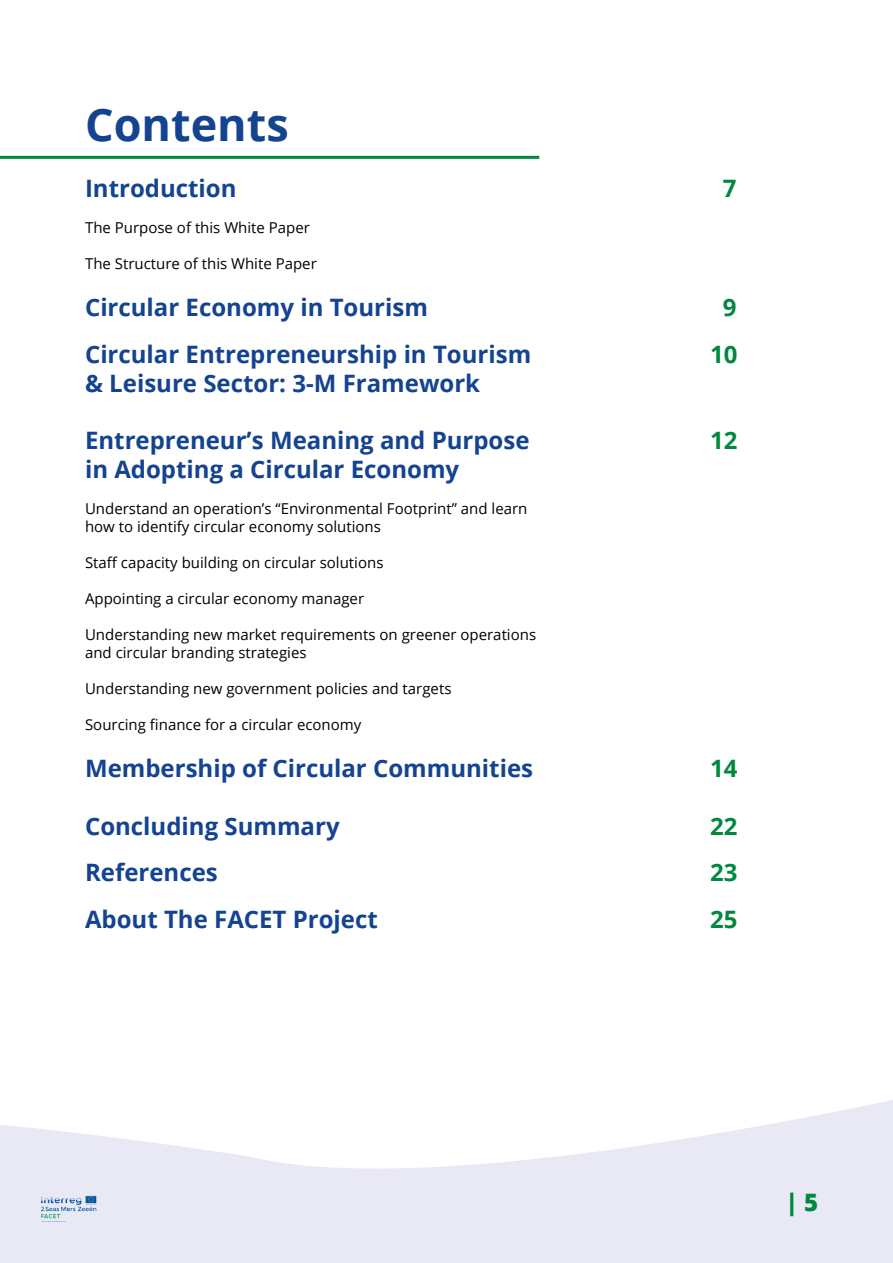
<style>
.page{position:relative;width:893px;height:1263px;background:#fff}
.page>*{position:absolute;margin:0;border:0;box-sizing:border-box;transform-origin:0 0}
.t1{font:700 45px "Open Sans";color:#144390}
.t2{font:700 24px "Open Sans";color:#144390}
.t3{font:700 24px "Open Sans";color:#00883e}
.t4{font:800 24px "Open Sans";color:#00883e}
.t5{font:15px/18px "Open Sans";color:#000}
</style>
<div class="page">
<svg style="left:0;top:1100px;width:893px;height:163px;fill:#e9e9f5"></svg>
<img style="left:28px;top:1180px;width:81px;height:57px">
<hr style="left:0;top:156px;width:539px;height:3px;background:#00883e">
<h1 class="t1" style="left:85px;top:93px;width:205px">Contents</h1>
<h2 class="t2" style="left:85px;top:172px;width:153px">Introduction</h2>
<h2 class="t3" style="left:723px;top:172px;width:15px">7</h2>
<p class="t5" style="left:85px;top:218px;width:226px">The Purpose of this White Paper</p>
<p class="t5" style="left:85px;top:254px;width:233px">The Structure of this White Paper</p>
<h2 class="t2" style="left:85px;top:290px;width:344px">Circular Economy in Tourism</h2>
<h2 class="t3" style="left:723px;top:290px;width:15px">9</h2>
<h2 class="t2" style="left:85px;top:337px;width:448px">Circular Entrepreneurship in Tourism</h2>
<h2 class="t3" style="left:710px;top:337px;width:29px">10</h2>
<h2 class="t2" style="left:85px;top:366px;width:397px">&amp; Leisure Sector: 3-M Framework</h2>
<h2 class="t2" style="left:85px;top:424px;width:446px">Entrepreneur’s Meaning and Purpose</h2>
<h2 class="t3" style="left:710px;top:424px;width:29px">12</h2>
<h2 class="t2" style="left:85px;top:452px;width:376px">in Adopting a Circular Economy</h2>
<p class="t5" style="left:85px;top:499px;width:444px">Understand an operation’s “Environmental Footprint” and learn how to identify circular economy solutions</p>
<p class="t5" style="left:85px;top:553px;width:300px">Staff capacity building on circular solutions</p>
<p class="t5" style="left:85px;top:589px;width:281px">Appointing a circular economy manager</p>
<p class="t5" style="left:85px;top:625px;width:453px">Understanding new market requirements on greener operations and circular branding strategies</p>
<p class="t5" style="left:85px;top:679px;width:368px">Understanding new government policies and targets</p>
<p class="t5" style="left:85px;top:715px;width:278px">Sourcing finance for a circular economy</p>
<h2 class="t2" style="left:85px;top:751px;width:450px">Membership of Circular Communities</h2>
<h2 class="t3" style="left:710px;top:751px;width:29px">14</h2>
<h2 class="t2" style="left:85px;top:809px;width:256px">Concluding Summary</h2>
<h2 class="t3" style="left:710px;top:809px;width:29px">22</h2>
<h2 class="t2" style="left:85px;top:856px;width:134px">References</h2>
<h2 class="t3" style="left:710px;top:856px;width:29px">23</h2>
<h2 class="t2" style="left:85px;top:902px;width:294px">About The FACET Project</h2>
<h2 class="t3" style="left:710px;top:902px;width:29px">25</h2>
<h2 class="t4" style="left:786px;top:1184px;width:34px">| 5</h2>
</div>
